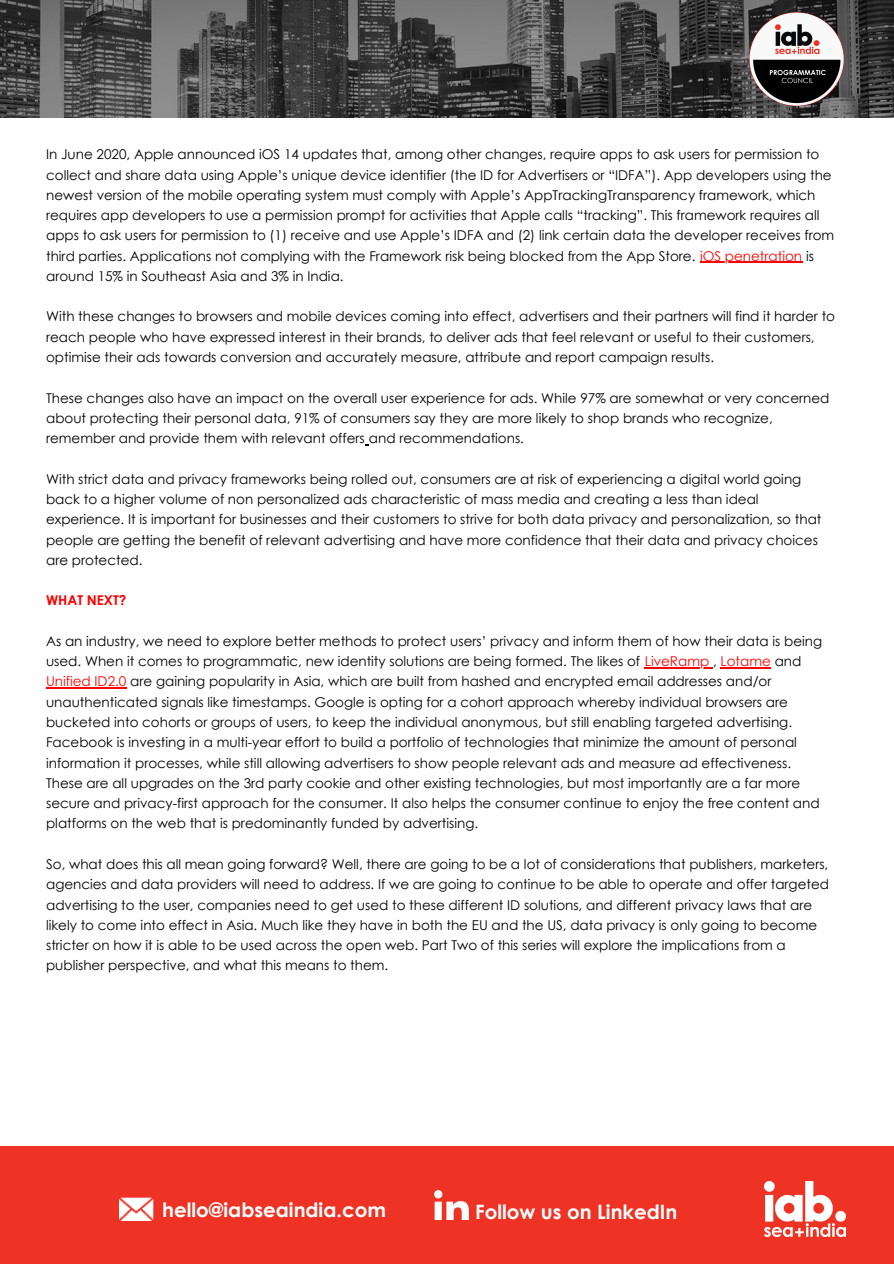
<style>
.page{position:relative;width:894px;height:1264px;background:#fff}
.page>*{position:absolute;margin:0;border:0;box-sizing:border-box;transform-origin:0 0}
.t1{font:700 19.8px "Century Gothic";color:#fff}
.t2{font:13.5px/20.2px "Century Gothic";color:#000}
.t3{font:700 13.5px "Century Gothic";color:#f00}
.s1{color:#f00}
</style>
<div class="page">
<hr style="left:699px;top:262px;width:103px;height:1px;background:#f00">
<hr style="left:644px;top:667px;width:68px;height:1px;background:#f00">
<hr style="left:720px;top:667px;width:50px;height:1px;background:#f00">
<hr style="left:46px;top:687px;width:80px;height:1px;background:#f00">
<div style="left:0;top:1146px;width:893px;height:117px;background:#ee3224"></div>
<img style="left:119px;top:1197px;width:34px;height:22px">
<img style="left:435px;top:1190px;width:33px;height:29px">
<img style="left:764px;top:1181px;width:81px;height:55px">
<img style="left:0;top:0;width:893px;height:117px">
<img style="left:749px;top:12px;width:94px;height:94px">
<p class="t2" style="left:46px;top:144px;width:789px">In June 2020, Apple announced iOS 14 updates that, among other changes, require apps to ask users for permission to collect and share data using Apple’s unique device identifier (the ID for Advertisers or “IDFA”). App developers using the newest version of the mobile operating system must comply with Apple’s AppTrackingTransparency framework, which requires app developers to use a permission prompt for activities that Apple calls “tracking”. This framework requires all apps to ask users for permission to (1) receive and use Apple’s IDFA and (2) link certain data the developer receives from third parties. Applications not complying with the Framework risk being blocked from the App Store. <span class="s1">iOS penetration</span> is around 15% in Southeast Asia and 3% in India.</p>
<p class="t2" style="left:46px;top:306px;width:790px">With these changes to browsers and mobile devices coming into effect, advertisers and their partners will find it harder to reach people who have expressed interest in their brands, to deliver ads that feel relevant or useful to their customers, optimise their ads towards conversion and accurately measure, attribute and report campaign results.</p>
<p class="t2" style="left:46px;top:387px;width:784px">These changes also have an impact on the overall user experience for ads. While 97% are somewhat or very concerned about protecting their personal data, 91% of consumers say they are more likely to shop brands who recognize, remember and provide them with relevant offers and recommendations.</p>
<p class="t2" style="left:46px;top:468px;width:776px">With strict data and privacy frameworks being rolled out, consumers are at risk of experiencing a digital world going back to a higher volume of non personalized ads characteristic of mass media and creating a less than ideal experience. It is important for businesses and their customers to strive for both data privacy and personalization, so that people are getting the benefit of relevant advertising and have more confidence that their data and privacy choices are protected.</p>
<p class="t3" style="left:46px;top:591px;width:82px">WHAT NEXT?</p>
<p class="t2" style="left:46px;top:630px;width:777px">As an industry, we need to explore better methods to protect users’ privacy and inform them of how their data is being used. When it comes to programmatic, new identity solutions are being formed. The likes of <span class="s1">LiveRamp</span> , <span class="s1">Lotame</span> and <span class="s1">Unified ID2.0</span> are gaining popularity in Asia, which are built from hashed and encrypted email addresses and/or unauthenticated signals like timestamps. Google is opting for a cohort approach whereby individual browsers are bucketed into cohorts or groups of users, to keep the individual anonymous, but still enabling targeted advertising.<br>Facebook is investing in a multi-year effort to build a portfolio of technologies that minimize the amount of personal information it processes, while still allowing advertisers to show people relevant ads and measure ad effectiveness.</p>
<p class="t2" style="left:46px;top:772px;width:774px">These are all upgrades on the 3rd party cookie and other existing technologies, but most importantly are a far more secure and privacy-first approach for the consumer. It also helps the consumer continue to enjoy the free content and platforms on the web that is predominantly funded by advertising.</p>
<p class="t2" style="left:46px;top:853px;width:784px">So, what does this all mean going forward? Well, there are going to be a lot of considerations that publishers, marketers, agencies and data providers will need to address. If we are going to continue to be able to operate and offer targeted advertising to the user, companies need to get used to these different ID solutions, and different privacy laws that are likely to come into effect in Asia. Much like they have in both the EU and the US, data privacy is only going to become stricter on how it is able to be used across the open web. Part Two of this series will explore the implications from a publisher perspective, and what this means to them.</p>
<p class="t1" style="left:162px;top:1196px;width:225px">hello@iabseaindia.com</p>
<p class="t1" style="left:475px;top:1199px;width:203px">Follow us on LinkedIn</p>
</div>
